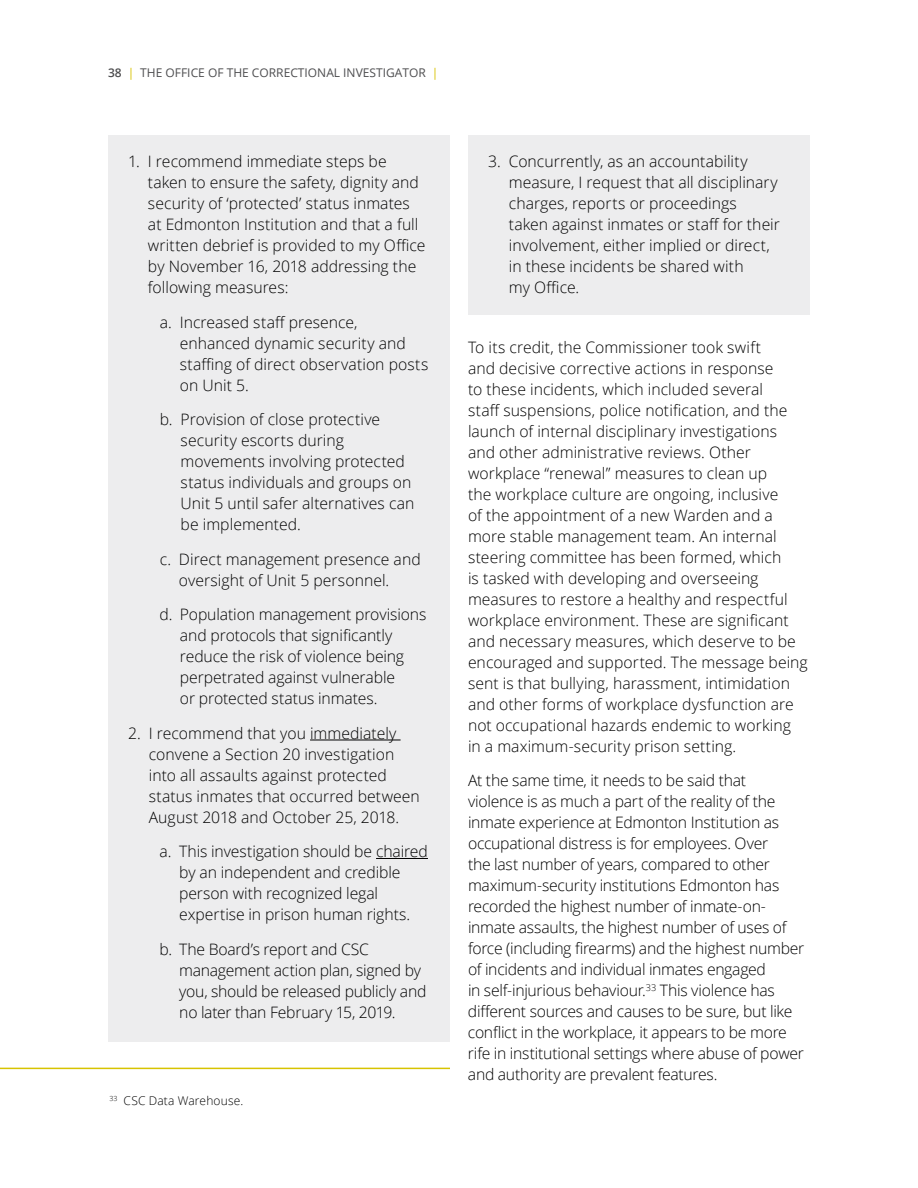
<style>
.page{position:relative;width:918px;height:1188px;background:#fff}
.page>*{position:absolute;margin:0;border:0;box-sizing:border-box;transform-origin:0 0}
.t1{font:300 15.75px/21px "Open Sans";color:#000}
.t2{font:12px "Open Sans";color:#4d4d4f}
.t3{font:300 12px "Open Sans";letter-spacing:.015em;color:#000}
.s1{font-weight:600}
.s2{color:#d7c300}
</style>
<div class="page">
<div style="left:108px;top:135px;width:342px;height:906px;background:#ededee"></div>
<hr style="left:310px;top:740px;width:91px;height:1px;background:#000">
<hr style="left:376px;top:858px;width:52px;height:1px;background:#000">
<div style="left:468px;top:135px;width:342px;height:179px;background:#ededee"></div>
<hr style="left:0;top:1068px;width:450px;height:1px;background:#d7c300">
<p class="t2" style="left:108px;top:64px;width:332px"><span class="s1">38</span> <span class="s2">|</span> THE OFFICE OF THE CORRECTIONAL INVESTIGATOR <span class="s2">|</span></p>
<p class="t1" style="left:148px;top:151px;width:279px;text-indent:-20px">1. I recommend immediate steps be taken to ensure the safety, dignity and security of ‘protected’ status inmates at Edmonton Institution and that a full written debrief is provided to my Office by November 16, 2018 addressing the following measures:</p>
<p class="t1" style="left:180px;top:311px;width:250px;text-indent:-20px">a. Increased staff presence, enhanced dynamic security and staffing of direct observation posts on Unit 5.</p>
<p class="t1" style="left:181px;top:409px;width:235px;text-indent:-21px">b. Provision of close protective security escorts during movements involving protected status individuals and groups on<br>Unit 5 until safer alternatives can be implemented.</p>
<p class="t1" style="left:179px;top:548px;width:243px;text-indent:-19px">c. Direct management presence and oversight of Unit 5 personnel.</p>
<p class="t1" style="left:180px;top:604px;width:248px;text-indent:-21px">d. Population management provisions and protocols that significantly reduce the risk of violence being perpetrated against vulnerable<br>or protected status inmates.</p>
<p class="t1" style="left:149px;top:722px;width:273px;text-indent:-21px">2. I recommend that you immediately convene a Section 20 investigation into all assaults against protected status inmates that occurred between August 2018 and October 25, 2018.</p>
<p class="t1" style="left:179px;top:841px;width:250px;text-indent:-20px">a. This investigation should be chaired by an independent and credible person with recognized legal expertise in prison human rights.</p>
<p class="t1" style="left:179px;top:938px;width:249px;text-indent:-20px">b. The Board’s report and CSC management action plan, signed by you, should be released publicly and no later than February 15, 2019.</p>
<p class="t3" style="left:110px;top:1093px;width:135px"><sup>33</sup> CSC Data Warehouse.</p>
<p class="t1" style="left:509px;top:151px;width:273px;text-indent:-21px">3. Concurrently, as an accountability measure, I request that all disciplinary charges, reports or proceedings taken against inmates or staff for their involvement, either implied or direct, in these incidents be shared with<br>my Office.</p>
<p class="t1" style="left:468px;top:336px;width:341px">To its credit, the Commissioner took swift<br>and decisive corrective actions in response<br>to these incidents, which included several<br>staff suspensions, police notification, and the launch of internal disciplinary investigations and other administrative reviews. Other workplace “renewal” measures to clean up<br>the workplace culture are ongoing, inclusive<br>of the appointment of a new Warden and a more stable management team. An internal steering committee has been formed, which<br>is tasked with developing and overseeing measures to restore a healthy and respectful workplace environment. These are significant and necessary measures, which deserve to be encouraged and supported. The message being sent is that bullying, harassment, intimidation and other forms of workplace dysfunction are not occupational hazards endemic to working in a maximum-security prison setting.</p>
<p class="t1" style="left:468px;top:769px;width:338px">At the same time, it needs to be said that violence is as much a part of the reality of the inmate experience at Edmonton Institution as occupational distress is for employees. Over<br>the last number of years, compared to other maximum-security institutions Edmonton has recorded the highest number of inmate-on&shy;inmate assaults, the highest number of uses of force (including firearms) and the highest number of incidents and individual inmates engaged<br>in self-injurious behaviour.<sup>33</sup> This violence has different sources and causes to be sure, but like conflict in the workplace, it appears to be more rife in institutional settings where abuse of power and authority are prevalent features.</p>
</div>
